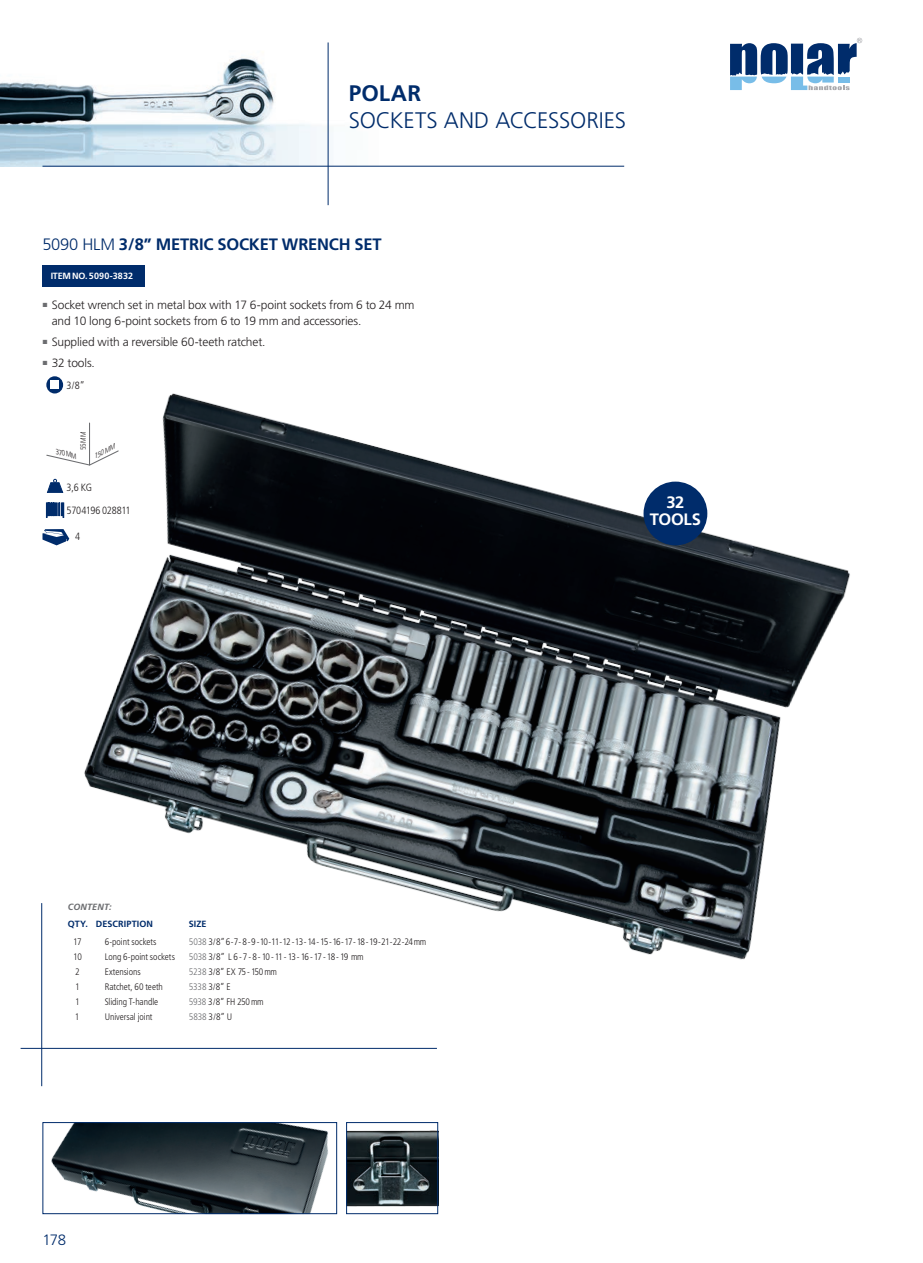
<style>
.page{position:relative;width:923px;height:1263px;background:#fff}
.page>*{position:absolute;margin:0;border:0;box-sizing:border-box;transform-origin:0 0}
.t1{font:300 22.5px "Frutiger";letter-spacing:-.005em;color:#002c6b}
.t2{font:700 22.5px "Frutiger";letter-spacing:.01em;color:#002c6b}
.t3{font:700 16.5px "Frutiger";letter-spacing:-.01em;color:#002c6b}
.t4{font:700 16.5px/17.1px "Frutiger";letter-spacing:-.015em;color:#fff;text-align:center}
.t5{font:300 15px "Frutiger";color:#002c6b}
.t6{font:300 12px/16.5px "Frutiger";letter-spacing:-.015em;color:#231f20}
.t7{font:300 condensed 10.5px "Frutiger";letter-spacing:-.025em;color:#231f20}
.t8{font:300 condensed 9.45px "Frutiger";letter-spacing:-.01em;color:#231f20}
.t9{font:300 condensed 9.45px "Frutiger";letter-spacing:-.075em;color:#231f20}
.t10{font:300 condensed 9.45px "Frutiger";letter-spacing:-.08em;color:#231f20}
.t11{font:300 condensed 9.45px "Frutiger";letter-spacing:-.03em;color:#231f20}
.t12{font:700 9px "Frutiger";letter-spacing:.01em;color:#002c6b}
.t13{font:700 9px "Frutiger";letter-spacing:.005em;color:#fff}
.t14{font:italic 700 9px "Frutiger";letter-spacing:.01em;color:#6c6d70}
.t15{font:italic 300 condensed 7.5px "Frutiger";color:#231f20}
.t16{font:300 condensed 7.5px "Frutiger";color:#231f20}
.t17{font:italic 300 condensed 6.9px "Frutiger";color:#231f20;scale:1.17 1}
.s1{font-weight:300}
.s2{color:#6c6d70}
</style>
<div class="page">
<img style="left:0;top:42px;width:378px;height:124px">
<img style="left:42px;top:376px;width:808px;height:634px">
<img style="left:51px;top:1124px;width:277px;height:88px">
<img style="left:348px;top:1130px;width:88px;height:77px">
<svg style="left:730px;top:38px;width:132px;height:52px"></svg>
<hr style="left:328px;top:42px;width:1px;height:163px;background:#002c6b">
<hr style="left:42px;top:166px;width:582px;height:1px;background:#002c6b">
<div style="left:643px;top:482px;width:64px;height:63px;background:#002c6b;border-radius:50%"></div>
<hr style="left:41px;top:903px;width:1px;height:183px;background:#002c6b">
<hr style="left:21px;top:1048px;width:416px;height:1px;background:#002c6b">
<div style="left:46px;top:376px;width:17px;height:17px;background:#002c6b;border-radius:50%"></div>
<div style="left:50px;top:380px;width:9px;height:9px;background:#fff"></div>
<svg style="left:47px;top:478px;width:16px;height:15px"></svg>
<svg style="left:46px;top:503px;width:18px;height:14px"></svg>
<svg style="left:42px;top:529px;width:27px;height:16px"></svg>
<div style="left:42px;top:1122px;width:295px;height:92px;border:1px solid #002c6b"></div>
<div style="left:346px;top:1122px;width:92px;height:92px;border:1px solid #002c6b"></div>
<div style="left:43px;top:265px;width:102px;height:22px;background:#002c6b"></div>
<h1 class="t2" style="left:349px;top:80px;width:74px">POLAR</h1>
<h1 class="t1" style="left:349px;top:108px;width:279px">SOCKETS AND ACCESSORIES</h1>
<h2 class="t3" style="left:42px;top:235px;width:340px"><span class="s1">5090 HLM</span> 3/8” METRIC SOCKET WRENCH SET</h2>
<p class="t13" style="left:51px;top:270px;width:84px">ITEM NO. 5090-3832</p>
<p class="t6" style="left:52px;top:297px;width:364px;text-indent:-9px"><sup>■</sup> Socket wrench set in metal box with 17 6-point sockets from 6 to 24 mm and 10 long 6-point sockets from 6 to 19 mm and accessories.</p>
<p class="t6" style="left:43px;top:334px;width:224px"><sup>■</sup> Supplied with a reversible 60-teeth ratchet.</p>
<p class="t6" style="left:43px;top:355px;width:54px"><sup>■</sup> 32 tools.</p>
<p class="t7" style="left:67px;top:379px;width:20px">3/8”</p>
<p class="t16" style="left:79px;top:450px;width:20px;rotate:-90deg">55 MM</p>
<p class="t15" style="left:57px;top:447px;width:23px;rotate:13deg">370 MM</p>
<p class="t17" style="left:92px;top:453px;width:21px;rotate:-27deg">150 MM</p>
<p class="t7" style="left:67px;top:481px;width:27px">3,6 KG</p>
<p class="t7" style="left:67px;top:504px;width:66px">5704196 028811</p>
<p class="t7" style="left:75px;top:530px;width:7px">4</p>
<h2 class="t4" style="left:649px;top:494px;width:53px">32<br>TOOLS</h2>
<p class="t14" style="left:68px;top:901px;width:45px">CONTENT:</p>
<p class="t12" style="left:68px;top:918px;width:87px">QTY. DESCRIPTION</p>
<p class="t12" style="left:189px;top:918px;width:19px">SIZE</p>
<p class="t8" style="left:73px;top:936px;width:10px">17</p>
<p class="t8" style="left:105px;top:936px;width:53px">6-point sockets</p>
<p class="t9" style="left:189px;top:936px;width:239px"><span class="s2">5038</span> 3/8” 6 - 7 - 8 - 9 - 10 -11 -12 - 13 - 14 - 15 - 16 -17 - 18 - 19 - 21-22 - 24 mm</p>
<p class="t8" style="left:73px;top:951px;width:10px">10</p>
<p class="t8" style="left:105px;top:951px;width:72px">Long 6-point sockets</p>
<p class="t10" style="left:189px;top:951px;width:176px"><span class="s2">5038</span> 3/8” L 6 - 7 - 8 - 10 - 11 - 13 - 16 - 17 - 18 - 19 mm</p>
<p class="t8" style="left:75px;top:966px;width:6px">2</p>
<p class="t8" style="left:105px;top:966px;width:37px">Extensions</p>
<p class="t11" style="left:189px;top:966px;width:90px"><span class="s2">5238</span> 3/8” EX 75 - 150 mm</p>
<p class="t8" style="left:75px;top:981px;width:6px">1</p>
<p class="t8" style="left:105px;top:981px;width:60px">Ratchet, 60 teeth</p>
<p class="t8" style="left:189px;top:981px;width:43px"><span class="s2">5338</span> 3/8” E</p>
<p class="t8" style="left:75px;top:996px;width:6px">1</p>
<p class="t8" style="left:105px;top:996px;width:55px">Sliding T-handle</p>
<p class="t8" style="left:189px;top:996px;width:76px"><span class="s2">5938</span> 3/8” FH 250 mm</p>
<p class="t8" style="left:75px;top:1011px;width:6px">1</p>
<p class="t8" style="left:105px;top:1011px;width:49px">Universal joint</p>
<p class="t8" style="left:189px;top:1011px;width:45px"><span class="s2">5838</span> 3/8” U</p>
<p class="t5" style="left:42px;top:1231px;width:25px">178</p>
</div>
